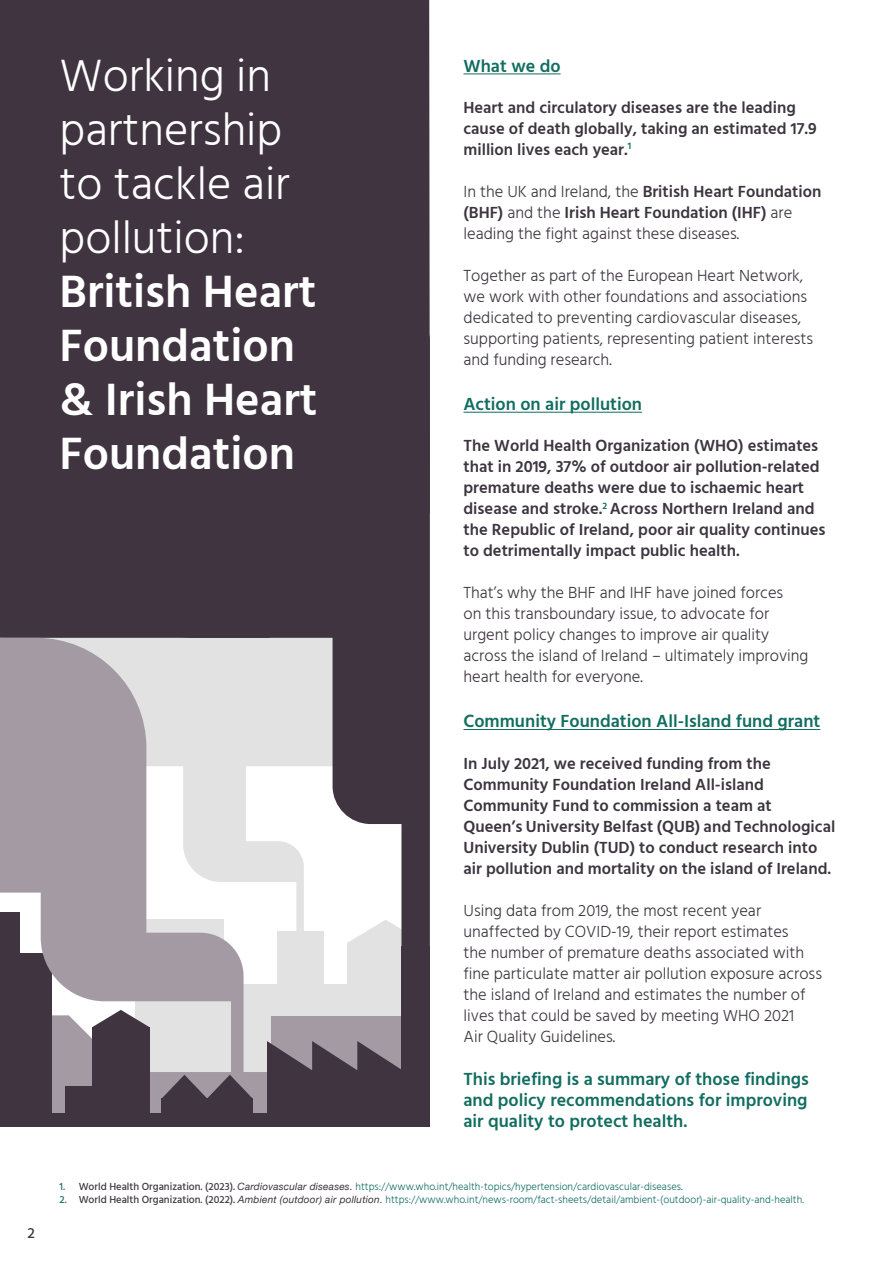
<style>
.page{position:relative;width:893px;height:1263px;background:#fff}
.page>*{position:absolute;margin:0;border:0;box-sizing:border-box;transform-origin:0 0}
.t1{font:600 46.5px/54px "Hind";color:#fff}
.Body_Copy{font:600 18px/21px "Hind";color:#116d60;text-align:justify}
.Body_Copy-2{font:300 16.5px/21px "Hind";color:#3c343e}
.Body_Copy-3{font:600 16.5px/21px "Hind";color:#3c343e}
.t2{font:500 15px "Hind";color:#3c343e}
.t3{font:300 10.5px "Hind";color:#116d60}
.t4{font:500 10.5px "Hind";color:#116d60}
.s1{font-weight:300}
.s2{font-weight:600}
.s3{font-weight:500;color:#3c343e}
.s4{font-family:"Helvetica Neue";font-weight:400;font-style:italic;font-size:10.05px;color:#3c343e}
</style>
<div class="page">
<svg style="left:244px;top:638px;width:185px;height:483px"></svg>
<div style="left:0;top:0;width:429px;height:638px;background:#3f3440"></div>
<svg style="left:0;top:638px;width:244px;height:372px;background:#bbb5bb"></svg>
<svg style="left:0;top:1010px;width:419px;height:117px;background:#726973"></svg>
<hr style="left:463px;top:73px;width:98px;height:1px;background:#116d60">
<hr style="left:463px;top:412px;width:179px;height:1px;background:#116d60">
<hr style="left:463px;top:729px;width:357px;height:1px;background:#116d60">
<p class="t2" style="left:28px;top:1223px;width:9px">2</p>
<p class="t1" style="left:60px;top:52px;width:259px"><span class="s1">Working in partnership to tackle air pollution:<br></span>British Heart<br>Foundation &amp; Irish Heart<br>Foundation</p>
<p class="Body_Copy" style="left:463px;top:56px;width:99px">What we do</p>
<p class="Body_Copy-3" style="left:463px;top:98px;width:355px">Heart and circulatory diseases are the leading cause of death globally, taking an estimated 17.9 million lives each year.<sup>1</sup></p>
<p class="Body_Copy-2" style="left:463px;top:182px;width:359px">In the UK and Ireland, the <span class="s2">British Heart Foundation (BHF)</span> and the <span class="s2">Irish Heart Foundation (IHF)</span> are leading the fight against these diseases.</p>
<p class="Body_Copy-2" style="left:463px;top:266px;width:351px">Together as part of the European Heart Network, we work with other foundations and associations dedicated to preventing cardiovascular diseases, supporting patients, representing patient interests and funding research.</p>
<p class="Body_Copy" style="left:463px;top:395px;width:180px">Action on air pollution</p>
<p class="Body_Copy-3" style="left:463px;top:436px;width:363px">The World Health Organization (WHO) estimates that in 2019, 37% of outdoor air pollution-related premature deaths were due to ischaemic heart disease and stroke.<sup>2</sup> Across Northern Ireland and the Republic of Ireland, poor air quality continues to detrimentally impact public health.</p>
<p class="Body_Copy-2" style="left:463px;top:583px;width:346px">That’s why the BHF and IHF have joined forces<br>on this transboundary issue, to advocate for urgent policy changes to improve air quality across the island of Ireland – ultimately improving heart health for everyone.</p>
<p class="Body_Copy" style="left:463px;top:712px;width:358px">Community Foundation All-Island fund grant</p>
<p class="Body_Copy-3" style="left:463px;top:753px;width:373px">In July 2021, we received funding from the Community Foundation Ireland All-island Community Fund to commission a team at<br>Queen’s University Belfast (QUB) and Technological University Dublin (TUD) to conduct research into air pollution and mortality on the island of Ireland.</p>
<p class="Body_Copy-2" style="left:463px;top:900px;width:360px">Using data from 2019, the most recent year unaffected by COVID-19, their report estimates<br>the number of premature deaths associated with fine particulate matter air pollution exposure across the island of Ireland and estimates the number of lives that could be saved by meeting WHO 2021<br>Air Quality Guidelines.</p>
<p class="Body_Copy" style="left:463px;top:1070px;width:347px">This briefing is a summary of those findings and policy recommendations for improving air quality to protect health.</p>
<p class="t4" style="left:60px;top:1179px;width:7px">1.</p>
<p class="t4" style="left:60px;top:1193px;width:9px">2.</p>
<p class="t3" style="left:79px;top:1179px;width:605px"><span class="s3">World Health Organization. (2023).</span> <span class="s4">Cardiovascular diseases.</span> https://www.who.int/health-topics/hypertension/cardiovascular-diseases.</p>
<p class="t3" style="left:79px;top:1193px;width:727px"><span class="s3">World Health Organization. (2022).</span> <span class="s4">Ambient (outdoor) air pollution.</span> https://www.who.int/news-room/fact-sheets/detail/ambient-(outdoor)-air-quality-and-health.</p>
</div>
